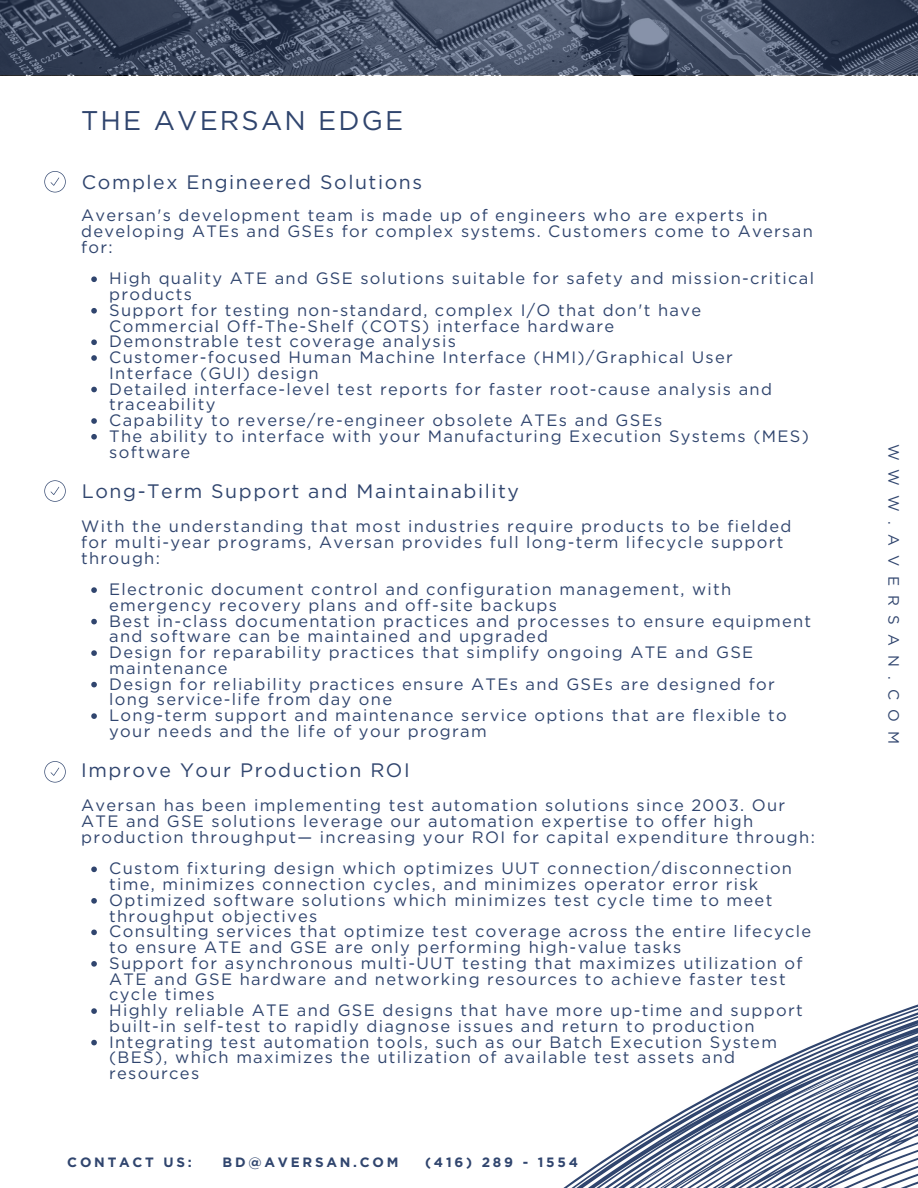
<style>
.page{position:relative;width:918px;height:1188px;background:#fff}
.page>*{position:absolute;margin:0;border:0;box-sizing:border-box;transform-origin:0 0}
.t1{font:27px "Gotham";letter-spacing:.08em;color:#30456e}
.t2{font:19.5px "Gotham";letter-spacing:.08em;color:#30456e}
.t3{font:16.5px/15.8px "Gotham";letter-spacing:.08em;color:#30456e}
.t4{font:15px "Gotham";letter-spacing:.615em;color:#30456e}
.t5{font:700 13.5px "Gotham";letter-spacing:.205em;color:#30456e}
</style>
<div class="page">
<svg style="left:93px;top:935px;width:825px;height:253px"></svg>
<svg style="left:44px;top:171px;width:22px;height:21px"></svg>
<svg style="left:91px;top:276px;width:6px;height:6px"></svg>
<svg style="left:91px;top:308px;width:6px;height:6px"></svg>
<svg style="left:91px;top:339px;width:6px;height:6px"></svg>
<svg style="left:91px;top:355px;width:6px;height:6px"></svg>
<svg style="left:91px;top:387px;width:6px;height:5px"></svg>
<svg style="left:91px;top:418px;width:6px;height:6px"></svg>
<svg style="left:91px;top:434px;width:6px;height:6px"></svg>
<svg style="left:44px;top:480px;width:22px;height:22px"></svg>
<svg style="left:91px;top:587px;width:6px;height:6px"></svg>
<svg style="left:91px;top:619px;width:6px;height:5px"></svg>
<svg style="left:91px;top:650px;width:6px;height:6px"></svg>
<svg style="left:91px;top:682px;width:6px;height:5px"></svg>
<svg style="left:91px;top:713px;width:6px;height:6px"></svg>
<svg style="left:44px;top:761px;width:22px;height:22px"></svg>
<svg style="left:91px;top:867px;width:6px;height:5px"></svg>
<svg style="left:91px;top:898px;width:6px;height:6px"></svg>
<svg style="left:91px;top:930px;width:6px;height:5px"></svg>
<svg style="left:91px;top:961px;width:6px;height:6px"></svg>
<svg style="left:91px;top:1008px;width:6px;height:6px"></svg>
<svg style="left:91px;top:1040px;width:6px;height:5px"></svg>
<svg style="left:0;top:0;width:918px;height:75px"></svg>
<p class="t1" style="left:81px;top:104px;width:324px">THE AVERSAN EDGE</p>
<p class="t2" style="left:82px;top:170px;width:342px">Complex Engineered Solutions</p>
<p class="t3" style="left:81px;top:208px;width:733px">Aversan's development team is made up of engineers who are experts in developing ATEs and GSEs for complex systems. Customers come to Aversan for:</p>
<p class="t3" style="left:109px;top:271px;width:706px">High quality ATE and GSE solutions suitable for safety and mission-critical products</p>
<p class="t3" style="left:109px;top:302px;width:593px">Support for testing non-standard, complex I/O that don't have<br>Commercial Off-The-Shelf (COTS) interface hardware</p>
<p class="t3" style="left:109px;top:334px;width:348px">Demonstrable test coverage analysis</p>
<p class="t3" style="left:109px;top:349px;width:625px">Customer-focused Human Machine Interface (HMI)/Graphical User<br>Interface (GUI) design</p>
<p class="t3" style="left:109px;top:381px;width:664px">Detailed interface-level test reports for faster root-cause analysis and traceability</p>
<p class="t3" style="left:109px;top:412px;width:555px">Capability to reverse/re-engineer obsolete ATEs and GSEs</p>
<p class="t3" style="left:109px;top:428px;width:701px">The ability to interface with your Manufacturing Execution Systems (MES) software</p>
<p class="t2" style="left:82px;top:479px;width:439px">Long-Term Support and Maintainability</p>
<p class="t3" style="left:81px;top:518px;width:712px">With the understanding that most industries require products to be fielded for multi-year programs, Aversan provides full long-term lifecycle support through:</p>
<p class="t3" style="left:109px;top:581px;width:624px">Electronic document control and configuration management, with emergency recovery plans and off-site backups</p>
<p class="t3" style="left:109px;top:613px;width:704px">Best in-class documentation practices and processes to ensure equipment and software can be maintained and upgraded</p>
<p class="t3" style="left:109px;top:644px;width:646px">Design for reparability practices that simplify ongoing ATE and GSE maintenance</p>
<p class="t3" style="left:109px;top:676px;width:667px">Design for reliability practices ensure ATEs and GSEs are designed for long service-life from day one</p>
<p class="t3" style="left:109px;top:707px;width:679px">Long-term support and maintenance service options that are flexible to your needs and the life of your program</p>
<p class="t2" style="left:81px;top:759px;width:330px">Improve Your Production ROI</p>
<p class="t3" style="left:81px;top:798px;width:735px">Aversan has been implementing test automation solutions since 2003. Our<br>ATE and GSE solutions leverage our automation expertise to offer high production throughput— increasing your ROI for capital expenditure through:</p>
<p class="t3" style="left:109px;top:861px;width:684px">Custom fixturing design which optimizes UUT connection/disconnection time, minimizes connection cycles, and minimizes operator error risk</p>
<p class="t3" style="left:109px;top:892px;width:665px">Optimized software solutions which minimizes test cycle time to meet throughput objectives</p>
<p class="t3" style="left:109px;top:924px;width:704px">Consulting services that optimize test coverage across the entire lifecycle to ensure ATE and GSE are only performing high-value tasks</p>
<p class="t3" style="left:109px;top:955px;width:695px">Support for asynchronous multi-UUT testing that maximizes utilization of<br>ATE and GSE hardware and networking resources to achieve faster test cycle times</p>
<p class="t3" style="left:109px;top:1002px;width:695px">Highly reliable ATE and GSE designs that have more up-time and support built-in self-test to rapidly diagnose issues and return to production</p>
<p class="t3" style="left:109px;top:1034px;width:669px">Integrating test automation tools, such as our Batch Execution System (BES), which maximizes the utilization of available test assets and resources</p>
<p class="t5" style="left:67px;top:1154px;width:126px">CONTACT US:</p>
<p class="t5" style="left:223px;top:1154px;width:177px">BD@AVERSAN.COM</p>
<p class="t5" style="left:425px;top:1154px;width:154px">(416) 289 - 1554</p>
<p class="t4" style="left:903px;top:444px;width:302px;rotate:90deg">WWW.AVERSAN.COM</p>
</div>
